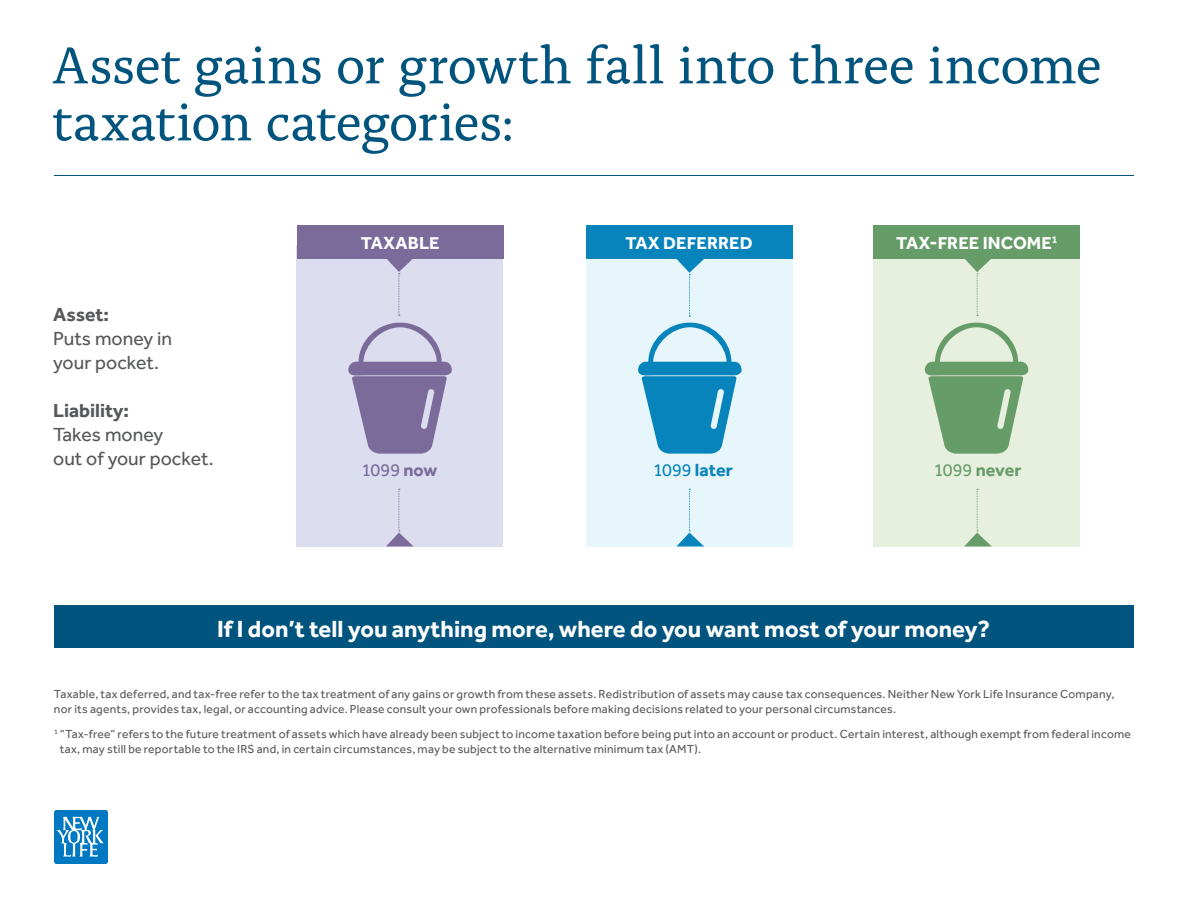
<style>
.page{position:relative;width:1188px;height:918px;background:#fff}
.page>*{position:absolute;margin:0;border:0;box-sizing:border-box;transform-origin:0 0}
.t1{font:54px/57px "Alda Pro";letter-spacing:-.01em;color:#00547d}
.t2{font:700 24px "Effra Pro";color:#fff}
.t3{font:19.5px/24px "Effra Pro";color:#57585a}
.t4{font:700 19.5px "Effra Pro";color:#57585a}
.t5{font:700 18px "Effra Pro";letter-spacing:.005em;color:#fff}
.t6{font:700 18px "Effra Pro";color:#0784bc}
.t7{font:700 18px "Effra Pro";letter-spacing:-.005em;color:#669c68}
.t8{font:18px "Effra Pro";color:#7a6b9b}
.t9{font:12px/14.4px "Effra Pro";letter-spacing:.02em;color:#57585a}
.s1{font-weight:700}
.s2{font-weight:400}
</style>
<div class="page">
<div style="left:296px;top:245px;width:206px;height:301px;background:#dcddef"></div>
<div style="left:586px;top:245px;width:206px;height:301px;background:#e7f6fa"></div>
<div style="left:873px;top:245px;width:207px;height:301px;background:#e7f0de"></div>
<svg style="left:54px;top:810px;width:54px;height:54px;background:#3595ce"></svg>
<div style="left:586px;top:226px;width:206px;height:33px;background:#0784bc"></div>
<div style="left:874px;top:226px;width:206px;height:33px;background:#669c68"></div>
<div style="left:297px;top:226px;width:206px;height:33px;background:#7a6b9b"></div>
<svg style="left:386px;top:489px;width:27px;height:57px"></svg>
<svg style="left:387px;top:259px;width:26px;height:57px"></svg>
<svg style="left:677px;top:489px;width:27px;height:57px"></svg>
<svg style="left:676px;top:259px;width:28px;height:58px"></svg>
<svg style="left:964px;top:489px;width:27px;height:57px"></svg>
<svg style="left:965px;top:259px;width:26px;height:57px"></svg>
<svg style="left:348px;top:323px;width:104px;height:131px"></svg>
<svg style="left:638px;top:323px;width:104px;height:131px"></svg>
<svg style="left:925px;top:323px;width:104px;height:131px"></svg>
<div style="left:54px;top:605px;width:1080px;height:43px;background:#00547d"></div>
<hr style="left:54px;top:175px;width:1080px;height:1px;background:#00547d">
<h1 class="t1" style="left:52px;top:33px;width:1051px">Asset gains or growth fall into three income taxation categories:</h1>
<h3 class="t4" style="left:53px;top:302px;width:58px">Asset:</h3>
<h3 class="t3" style="left:53px;top:326px;width:120px">Puts money in your pocket.</h3>
<h3 class="t4" style="left:53px;top:398px;width:77px">Liability:</h3>
<h3 class="t3" style="left:53px;top:422px;width:162px">Takes money<br>out of your pocket.</h3>
<h3 class="t5" style="left:361px;top:232px;width:80px">TAXABLE</h3>
<h3 class="t5" style="left:626px;top:232px;width:129px">TAX DEFERRED</h3>
<h3 class="t5" style="left:896px;top:232px;width:163px">TAX-FREE INCOME<sup>1</sup></h3>
<h3 class="t8" style="left:362px;top:459px;width:77px">1099 <span class="s1">now</span></h3>
<h3 class="t6" style="left:653px;top:459px;width:81px"><span class="s2">1099</span> later</h3>
<h3 class="t7" style="left:934px;top:459px;width:89px"><span class="s2">1099</span> never</h3>
<h2 class="t2" style="left:217px;top:614px;width:775px">If I don’t tell you anything more, where do you want most of your money?</h2>
<p class="t9" style="left:54px;top:687px;width:1062px">Taxable, tax deferred, and tax-free refer to the tax treatment of any gains or growth from these assets. Redistribution of assets may cause tax consequences. Neither New York Life Insurance Company, nor its agents, provides tax, legal, or accounting advice. Please consult your own professionals before making decisions related to your personal circumstances.</p>
<p class="t9" style="left:60px;top:727px;width:1072px;text-indent:-6px"><sup>1</sup> ”Tax-free” refers to the future treatment of assets which have already been subject to income taxation before being put into an account or product. Certain interest, although exempt from federal income tax, may still be reportable to the IRS and, in certain circumstances, may be subject to the alternative minimum tax (AMT).</p>
</div>
